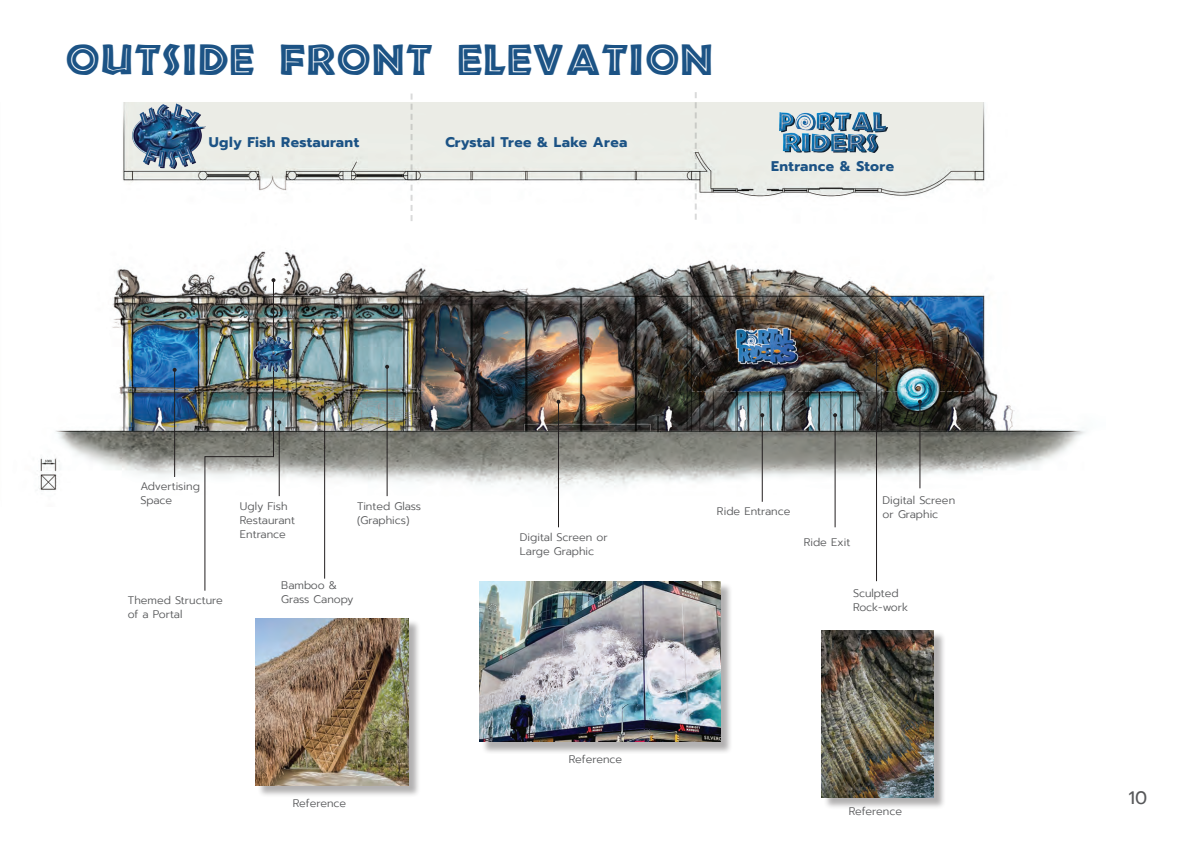
<style>
.page{position:relative;width:1191px;height:842px;background:#fff}
.page>*{position:absolute;margin:0;border:0;box-sizing:border-box;transform-origin:0 0}
.t1{font:40px "Tribeca";letter-spacing:.02em;color:#1c5385}
.t2{font:18px "Prompt";color:#57585a}
.t3{font:700 14px "Prompt";letter-spacing:.03em;color:#1c5385}
.t4{font:300 11px/14px "Prompt";color:#57585a}
</style>
<div class="page">
<img style="left:38px;top:102px;width:1048px;height:405px">
<hr style="left:324px;top:397px;width:1px;height:182px;background:#231f20">
<svg style="left:323px;top:395px;width:4px;height:4px"></svg>
<img style="left:204px;top:278px;width:77px;height:313px">
<hr style="left:386px;top:367px;width:1px;height:129px;background:#231f20">
<svg style="left:385px;top:365px;width:4px;height:4px"></svg>
<hr style="left:174px;top:370px;width:1px;height:107px;background:#231f20">
<svg style="left:173px;top:368px;width:4px;height:4px"></svg>
<hr style="left:558px;top:402px;width:1px;height:125px;background:#231f20">
<svg style="left:556px;top:400px;width:4px;height:4px"></svg>
<hr style="left:761px;top:415px;width:1px;height:87px;background:#231f20">
<svg style="left:760px;top:413px;width:4px;height:4px"></svg>
<hr style="left:834px;top:415px;width:1px;height:112px;background:#231f20">
<svg style="left:833px;top:413px;width:4px;height:4px"></svg>
<hr style="left:876px;top:351px;width:1px;height:230px;background:#231f20">
<svg style="left:874px;top:349px;width:4px;height:4px"></svg>
<hr style="left:919px;top:402px;width:1px;height:86px;background:#231f20">
<svg style="left:918px;top:400px;width:4px;height:4px"></svg>
<div style="left:823px;top:632px;width:123px;height:178px;background:#231f20;opacity:.35"></div>
<img style="left:822px;top:630px;width:111px;height:167px">
<div style="left:257px;top:619px;width:164px;height:179px;background:#231f20;opacity:.35"></div>
<img style="left:256px;top:618px;width:152px;height:167px">
<svg style="left:410px;top:94px;width:2px;height:127px"></svg>
<svg style="left:694px;top:92px;width:2px;height:128px"></svg>
<div style="left:481px;top:583px;width:252px;height:171px;background:#231f20;opacity:.35"></div>
<img style="left:480px;top:581px;width:241px;height:161px">
<img style="left:253px;top:336px;width:40px;height:36px">
<img style="left:132px;top:103px;width:74px;height:66px">
<img style="left:779px;top:112px;width:108px;height:41px">
<h1 class="t1" style="left:65px;top:30px;width:650px">OUTSIDE FRONT ELEVATION</h1>
<p class="t3" style="left:209px;top:131px;width:152px">Ugly Fish Restaurant</p>
<p class="t3" style="left:445px;top:131px;width:184px">Crystal Tree &amp; Lake Area</p>
<p class="t3" style="left:771px;top:155px;width:124px">Entrance &amp; Store</p>
<p class="t4" style="left:140px;top:479px;width:61px">Advertising<br>Space</p>
<p class="t4" style="left:128px;top:593px;width:96px">Themed Structure of a Portal</p>
<p class="t4" style="left:240px;top:499px;width:57px">Ugly Fish<br>Restaurant<br>Entrance</p>
<p class="t4" style="left:357px;top:499px;width:65px">Tinted Glass (Graphics)</p>
<p class="t4" style="left:281px;top:579px;width:74px">Bamboo &amp;<br>Grass Canopy</p>
<p class="t4" style="left:293px;top:796px;width:55px">Reference</p>
<p class="t4" style="left:520px;top:530px;width:89px">Digital Screen or<br>Large Graphic</p>
<p class="t4" style="left:569px;top:753px;width:55px">Reference</p>
<p class="t4" style="left:717px;top:504px;width:75px">Ride Entrance</p>
<p class="t4" style="left:803px;top:535px;width:48px">Ride Exit</p>
<p class="t4" style="left:882px;top:494px;width:74px">Digital Screen or Graphic</p>
<p class="t4" style="left:853px;top:586px;width:57px">Sculpted<br>Rock-work</p>
<p class="t4" style="left:849px;top:804px;width:55px">Reference</p>
<h2 class="t2" style="left:1128px;top:785px;width:20px">10</h2>
</div>
